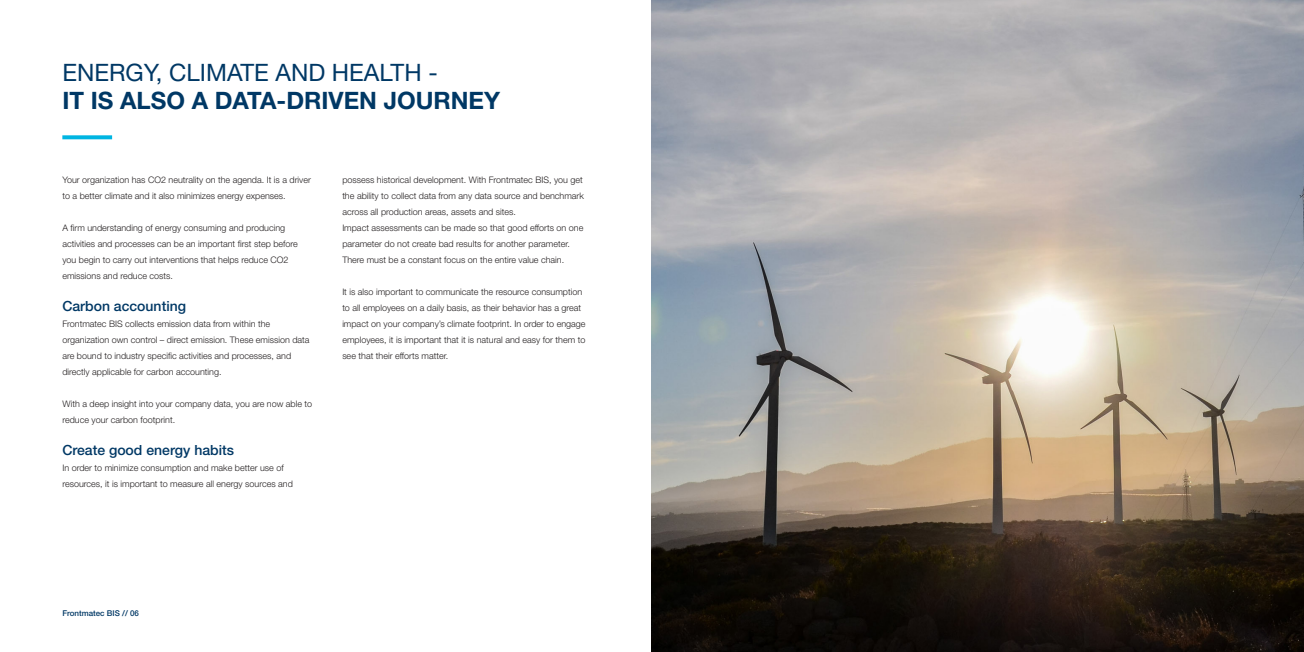
<style>
.page{position:relative;width:1304px;height:652px;background:#fff}
.page>*{position:absolute;margin:0;border:0;box-sizing:border-box;transform-origin:0 0}
.t1{font:700 24px/28.8px "Helvetica Neue LT Std";color:#003865}
.t2{font:500 14px "Helvetica Neue LT Std";color:#003865}
.t3{font:300 9px/16px "Helvetica Neue LT Std";color:#231f20}
.t4{font:500 8px "Helvetica Neue LT Std";color:#003865}
.s1{font-weight:400}
</style>
<div class="page">
<img style="left:652px;top:0;width:652px;height:652px">
<svg style="left:62px;top:135px;width:50px;height:4px"></svg>
<p class="t1" style="left:62px;top:57px;width:439px"><span class="s1">ENERGY, CLIMATE AND HEALTH -<br></span>IT IS ALSO A DATA-DRIVEN JOURNEY</p>
<p class="t3" style="left:62px;top:172px;width:250px">Your organization has CO2 neutrality on the agenda. It is a driver to a better climate and it also minimizes energy expenses.</p>
<p class="t3" style="left:62px;top:220px;width:237px">A firm understanding of energy consuming and producing activities and processes can be an important first step before you begin to carry out interventions that helps reduce CO2 emissions and reduce costs.</p>
<p class="t2" style="left:62px;top:298px;width:125px">Carbon accounting</p>
<p class="t3" style="left:62px;top:316px;width:249px">Frontmatec BIS collects emission data from within the organization own control – direct emission. These emission data are bound to industry specific activities and processes, and directly applicable for carbon accounting.</p>
<p class="t3" style="left:62px;top:396px;width:251px">With a deep insight into your company data, you are now able to reduce your carbon footprint.</p>
<p class="t2" style="left:62px;top:442px;width:173px">Create good energy habits</p>
<p class="t3" style="left:62px;top:460px;width:232px">In order to minimize consumption and make better use of resources, it is important to measure all energy sources and</p>
<p class="t3" style="left:342px;top:172px;width:243px">possess historical development. With Frontmatec BIS, you get the ability to collect data from any data source and benchmark across all production areas, assets and sites.<br>Impact assessments can be made so that good efforts on one parameter do not create bad results for another parameter.<br>There must be a constant focus on the entire value chain.</p>
<p class="t3" style="left:342px;top:284px;width:245px">It is also important to communicate the resource consumption to all employees on a daily basis, as their behavior has a great impact on your company’s climate footprint. In order to engage employees, it is important that it is natural and easy for them to see that their efforts matter.</p>
<p class="t4" style="left:62px;top:608px;width:78px">Frontmatec BIS // 06</p>
</div>
